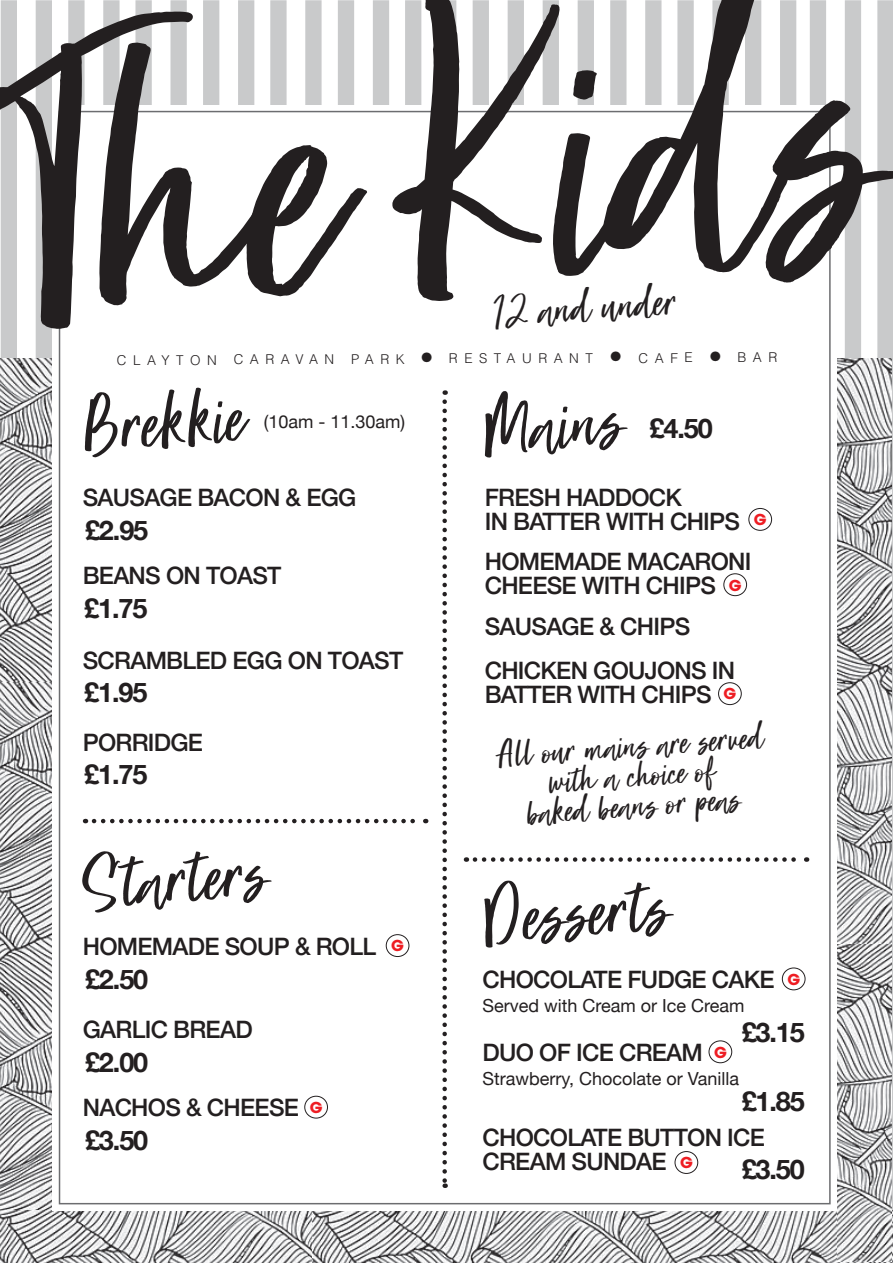
<style>
.page{position:relative;width:893px;height:1263px;background:#fff}
.page>*{position:absolute;margin:0;border:0;box-sizing:border-box;transform-origin:0 0}
.t1{font:388.5px "Super Natural";color:#231f20}
.t2{font:79.5px "Super Natural";color:#231f20}
.t3{font:46.5px "Super Natural";color:#231f20}
.t4{font:37.5px/30px "Super Natural";color:#231f20;text-align:center}
.t5{font:700 27px "Helvetica Neue";letter-spacing:-.04em;color:#231f20}
.t6{font:500 24px/24px "Helvetica Neue";letter-spacing:-.03em;color:#231f20}
.t7{font:18px "Helvetica Neue";color:#231f20}
.t8{font:700 15px "Avant Garde";color:#ee1d23}
.t9{font:300 13.5px "Helvetica";letter-spacing:.475em;color:#231f20}
</style>
<div class="page">
<div style="left:1px;top:0;width:16px;height:1263px;background:#c9cacb"></div>
<div style="left:543px;top:0;width:16px;height:1263px;background:#c9cacb"></div>
<div style="left:810px;top:0;width:16px;height:1263px;background:#c9cacb"></div>
<div style="left:405px;top:0;width:16px;height:1263px;background:#c9cacb"></div>
<div style="left:677px;top:0;width:17px;height:1263px;background:#c9cacb"></div>
<div style="left:610px;top:0;width:16px;height:1263px;background:#c9cacb"></div>
<svg style="left:877px;top:0;width:16px;height:1210px;fill:#c9cacb"></svg>
<div style="left:473px;top:0;width:16px;height:1263px;background:#c9cacb"></div>
<div style="left:745px;top:0;width:16px;height:1263px;background:#c9cacb"></div>
<div style="left:36px;top:0;width:16px;height:1263px;background:#c9cacb"></div>
<div style="left:578px;top:0;width:16px;height:1263px;background:#c9cacb"></div>
<div style="left:845px;top:0;width:16px;height:1263px;background:#c9cacb"></div>
<div style="left:440px;top:0;width:16px;height:1263px;background:#c9cacb"></div>
<div style="left:712px;top:0;width:17px;height:1263px;background:#c9cacb"></div>
<div style="left:373px;top:0;width:16px;height:1263px;background:#c9cacb"></div>
<div style="left:645px;top:0;width:16px;height:1263px;background:#c9cacb"></div>
<div style="left:508px;top:0;width:16px;height:1263px;background:#c9cacb"></div>
<div style="left:780px;top:0;width:16px;height:1263px;background:#c9cacb"></div>
<img style="left:0;top:359px;width:52px;height:324px">
<img style="left:0;top:683px;width:52px;height:580px">
<img style="left:1px;top:1210px;width:311px;height:53px">
<img style="left:312px;top:1210px;width:581px;height:53px">
<img style="left:837px;top:943px;width:54px;height:319px">
<img style="left:837px;top:359px;width:54px;height:584px">
<div style="left:52px;top:105px;width:785px;height:1105px;background:#fff"></div>
<div style="left:59px;top:111px;width:772px;height:1093px;background:#fff;border:2px solid #6c6d70"></div>
<div style="left:60px;top:1014px;width:769px;height:9px;background:#fff;border-radius:50%"></div>
<svg style="left:442px;top:402px;width:5px;height:786px"></svg>
<svg style="left:94px;top:819px;width:332px;height:4px"></svg>
<svg style="left:475px;top:857px;width:332px;height:5px"></svg>
<div style="left:386px;top:934px;width:23px;height:23px;border:1px solid #231f20;border-radius:50%"></div>
<div style="left:304px;top:1096px;width:24px;height:22px;border:1px solid #231f20;border-radius:50%"></div>
<div style="left:748px;top:508px;width:24px;height:23px;border:1px solid #231f20;border-radius:50%"></div>
<div style="left:723px;top:573px;width:24px;height:23px;border:1px solid #231f20;border-radius:50%"></div>
<div style="left:718px;top:682px;width:24px;height:23px;border:1px solid #231f20;border-radius:50%"></div>
<div style="left:782px;top:967px;width:23px;height:23px;border:1px solid #231f20;border-radius:50%"></div>
<div style="left:709px;top:1040px;width:23px;height:23px;border:1px solid #231f20;border-radius:50%"></div>
<div style="left:675px;top:1151px;width:23px;height:23px;border:1px solid #231f20;border-radius:50%"></div>
<svg style="left:0;top:10px;width:374px;height:324px"></svg>
<h1 class="t1" style="left:370px;top:-16px;width:508px;rotate:-4deg">Kids</h1>
<h3 class="t3" style="left:492px;top:291px;width:185px;rotate:-4deg">12 and under</h3>
<p class="t9" style="left:117px;top:351px;width:478px">CLAYTON CARAVAN PARK ● RESTAURANT</p>
<p class="t9" style="left:610px;top:349px;width:84px">● CAFE</p>
<p class="t9" style="left:710px;top:349px;width:69px">● BAR</p>
<h2 class="t2" style="left:77px;top:391px;width:168px;rotate:-4deg">Brekkie</h2>
<h2 class="t2" style="left:476px;top:392px;width:148px;rotate:-4deg">Mains</h2>
<p class="t7" style="left:264px;top:409px;width:143px">(10am - 11.30am)</p>
<p class="t5" style="left:650px;top:407px;width:65px">£4.50</p>
<p class="t6" style="left:83px;top:483px;width:275px">SAUSAGE BACON &amp; EGG</p>
<p class="t5" style="left:85px;top:509px;width:65px">£2.95</p>
<p class="t6" style="left:83px;top:562px;width:200px">BEANS ON TOAST</p>
<p class="t5" style="left:84px;top:587px;width:65px">£1.75</p>
<p class="t6" style="left:83px;top:646px;width:322px">SCRAMBLED EGG ON TOAST</p>
<p class="t5" style="left:84px;top:672px;width:65px">£1.95</p>
<p class="t6" style="left:83px;top:728px;width:122px">PORRIDGE</p>
<p class="t5" style="left:84px;top:753px;width:65px">£1.75</p>
<p class="t6" style="left:485px;top:483px;width:257px">FRESH HADDOCK<br>IN BATTER WITH CHIPS</p>
<p class="t6" style="left:485px;top:547px;width:268px">HOMEMADE MACARONI<br>CHEESE WITH CHIPS</p>
<p class="t8" style="left:754px;top:510px;width:14px">G</p>
<p class="t8" style="left:729px;top:575px;width:14px">G</p>
<p class="t6" style="left:485px;top:613px;width:207px">SAUSAGE &amp; CHIPS</p>
<p class="t6" style="left:485px;top:656px;width:252px">CHICKEN GOUJONS IN<br>BATTER WITH CHIPS</p>
<p class="t8" style="left:723px;top:684px;width:14px">G</p>
<h3 class="t4" style="left:495px;top:745px;width:270px;rotate:-4deg">All our mains are served with a choice of<br>baked beans or peas</h3>
<h2 class="t2" style="left:77px;top:848px;width:191px;rotate:-4deg">Starters</h2>
<h2 class="t2" style="left:478px;top:882px;width:192px;rotate:-4deg">Desserts</h2>
<p class="t6" style="left:83px;top:933px;width:295px">HOMEMADE SOUP &amp; ROLL</p>
<p class="t5" style="left:85px;top:958px;width:65px">£2.50</p>
<p class="t6" style="left:482px;top:966px;width:294px">CHOCOLATE FUDGE CAKE</p>
<p class="t7" style="left:482px;top:993px;width:264px">Served with Cream or Ice Cream</p>
<p class="t5" style="left:742px;top:1011px;width:65px">£3.15</p>
<p class="t6" style="left:482px;top:1038px;width:222px">DUO OF ICE CREAM</p>
<p class="t7" style="left:482px;top:1065px;width:258px">Strawberry, Chocolate or Vanilla</p>
<p class="t5" style="left:742px;top:1080px;width:65px">£1.85</p>
<p class="t6" style="left:482px;top:1123px;width:284px">CHOCOLATE BUTTON ICE<br>CREAM SUNDAE</p>
<p class="t8" style="left:391px;top:936px;width:14px">G</p>
<p class="t8" style="left:787px;top:969px;width:14px">G</p>
<p class="t6" style="left:83px;top:1016px;width:171px">GARLIC BREAD</p>
<p class="t5" style="left:85px;top:1041px;width:65px">£2.00</p>
<p class="t6" style="left:83px;top:1093px;width:218px">NACHOS &amp; CHEESE</p>
<p class="t5" style="left:85px;top:1119px;width:65px">£3.50</p>
<p class="t8" style="left:714px;top:1042px;width:14px">G</p>
<p class="t8" style="left:310px;top:1098px;width:14px">G</p>
<p class="t8" style="left:680px;top:1153px;width:14px">G</p>
<p class="t5" style="left:742px;top:1148px;width:65px">£3.50</p>
</div>
